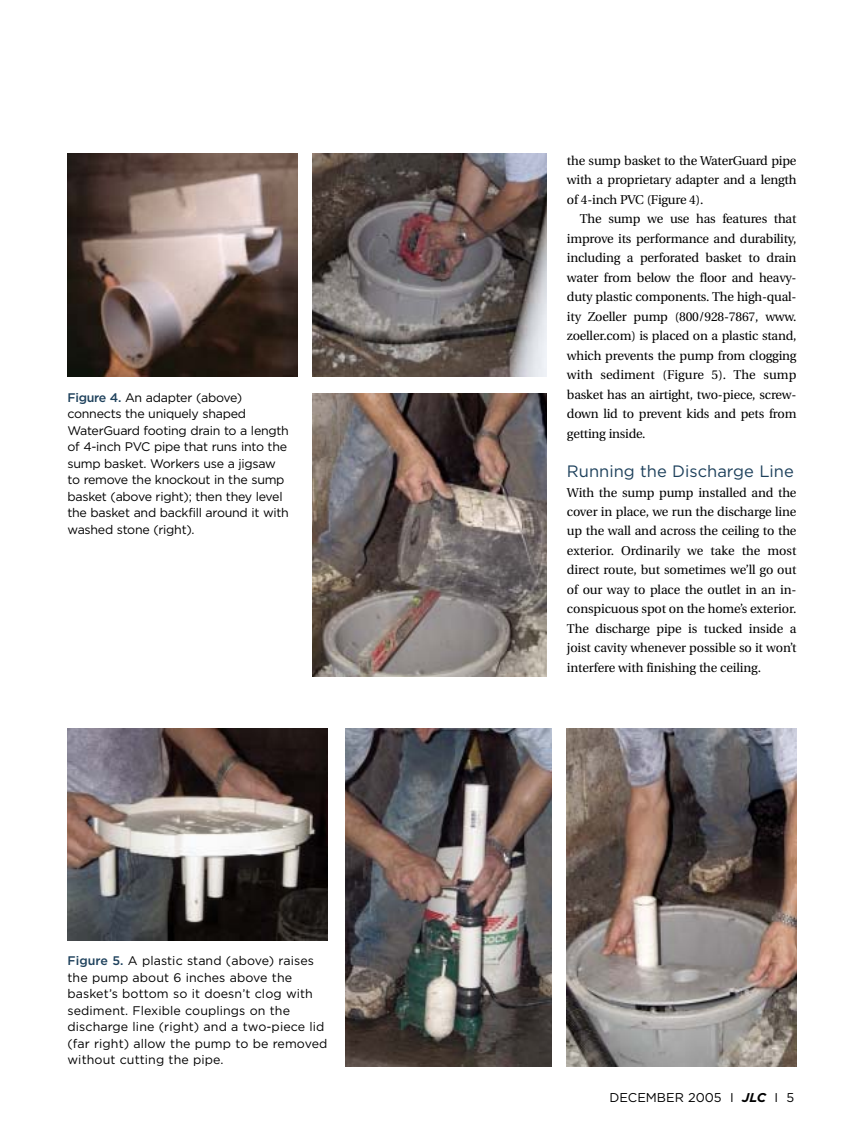
<style>
.page{position:relative;width:864px;height:1134px;background:#fff}
.page>*{position:absolute;margin:0;border:0;box-sizing:border-box;transform-origin:0 0}
.t1{font:16.5px "Gotham";color:#1e415c}
.t2{font:12.75px/19.5px "Utopia";letter-spacing:-.015em;color:#000;text-align:justify}
.t3{font:12.75px "Gotham";color:#000}
.t4{font:12.45px/16.5px "Gotham";letter-spacing:-.02em;color:#000}
.t5{font:12.45px/16.5px "Gotham";letter-spacing:.005em;color:#000}
.s1{font-weight:500;color:#1e415c}
.s2{font-weight:700;font-style:italic}
</style>
<div class="page">
<img style="left:345px;top:728px;width:207px;height:338px">
<img style="left:567px;top:728px;width:229px;height:338px">
<img style="left:68px;top:728px;width:260px;height:212px">
<img style="left:312px;top:393px;width:235px;height:284px">
<img style="left:68px;top:154px;width:229px;height:223px">
<img style="left:312px;top:154px;width:235px;height:223px">
<p class="t4" style="left:68px;top:390px;width:223px"><span class="s1">Figure 4.</span> An adapter (above) connects the uniquely shaped<br>WaterGuard footing drain to a length of 4-inch PVC pipe that runs into the sump basket. Workers use a jigsaw to remove the knockout in the sump basket (above right); then they level the basket and backfill around it with washed stone (right).</p>
<p class="t5" style="left:68px;top:953px;width:261px"><span class="s1">Figure 5.</span> A plastic stand (above) raises the pump about 6 inches above the basket’s bottom so it doesn’t clog with sediment. Flexible couplings on the discharge line (right) and a two-piece lid (far right) allow the pump to be removed without cutting the pipe.</p>
<p class="t2" style="left:567px;top:152px;width:231px">the sump basket to the WaterGuard pipe with a proprietary adapter and a length of 4-inch PVC (Figure 4).</p>
<p class="t2" style="left:567px;top:211px;width:231px;text-indent:13px">The sump we use has features that improve its performance and durability, including a perforated basket to drain water from below the floor and heavy&shy;duty plastic components. The high-qual&shy;ity Zoeller pump (800/928-7867, www. zoeller.com) is placed on a plastic stand, which prevents the pump from clogging with sediment (Figure 5). The sump basket has an airtight, two-piece, screw&shy;down lid to prevent kids and pets from getting inside.</p>
<p class="t1" style="left:567px;top:465px;width:228px">Running the Discharge Line</p>
<p class="t2" style="left:567px;top:484px;width:231px">With the sump pump installed and the cover in place, we run the discharge line up the wall and across the ceiling to the exterior. Ordinarily we take the most direct route, but sometimes we’ll go out of our way to place the outlet in an in&shy;conspicuous spot on the home’s exterior.<br>The discharge pipe is tucked inside a joist cavity whenever possible so it won’t interfere with finishing the ceiling.</p>
<p class="t3" style="left:609px;top:1093px;width:186px">DECEMBER 2005 I <span class="s2">JLC</span> I 5</p>
</div>
